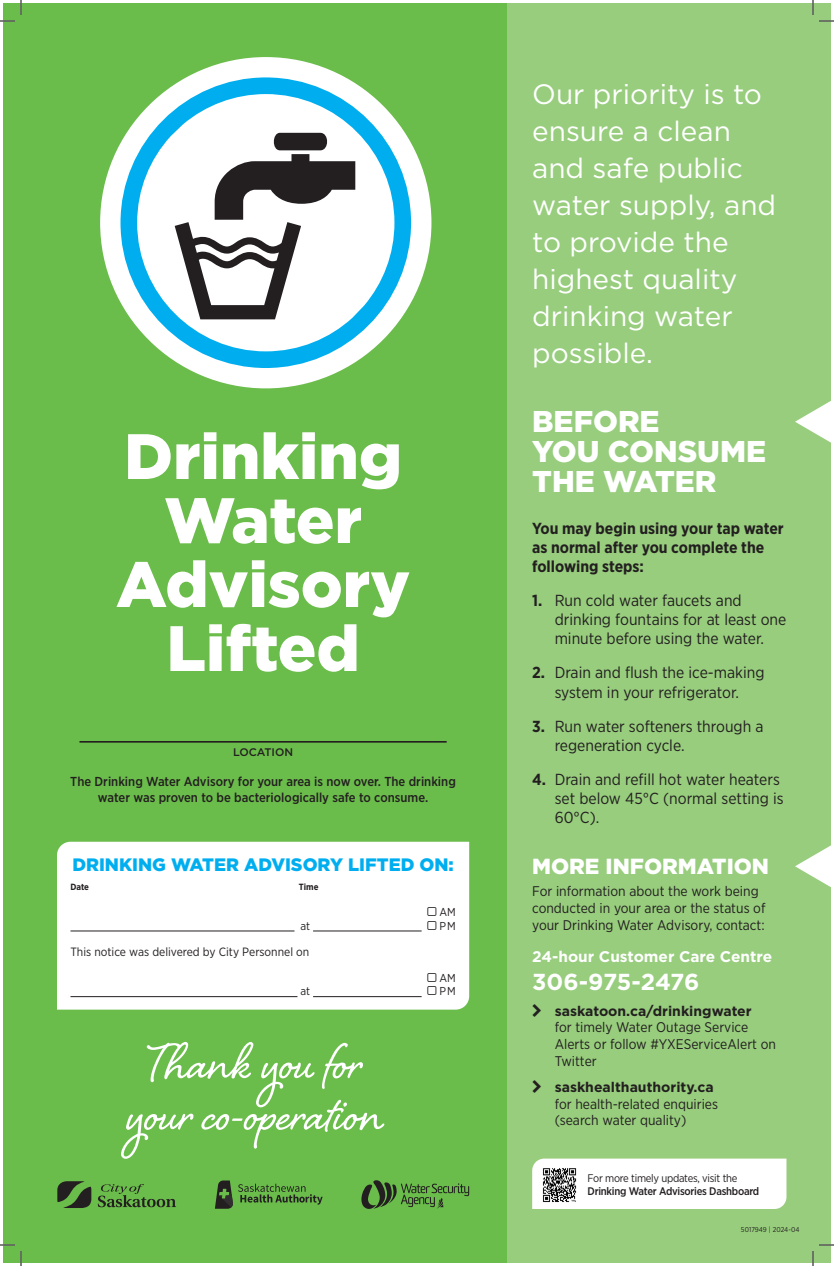
<style>
.page{position:relative;width:834px;height:1266px;background:#fff}
.page>*{position:absolute;margin:0;border:0;box-sizing:border-box;transform-origin:0 0}
.t1{font:64.3px/51.4px "Shelby";color:#fff;text-align:center}
.t2{font:900 64px/64px "Gotham";color:#fff;text-align:center}
.t3{font:900 30px/30px "Gotham";color:#fff}
.t4{font:28px/37px "Gotham";color:#fff}
.t5{font:700 23.1px "Gotham";letter-spacing:-.015em;color:#fff}
.t6{font:900 21.8px "Gotham";color:#fff}
.t7{font:900 18px "Gotham";color:#00aeef}
.t8{font:16px/19.2px "Gotham Narrow";color:#231f20}
.t9{font:700 16px/19.2px "Gotham Narrow";color:#231f20}
.t10{font:700 15.4px "Gotham";color:#fff}
.t11{font:14px/16.8px "Gotham Narrow";color:#231f20}
.t12{font:500 13px/15.6px "Gotham Narrow";color:#231f20;text-align:center}
.t13{font:12px "Gotham Narrow";color:#231f20}
.t14{font:11.5px "Gotham Narrow";color:#231f20}
.t15{font:500 11px/13.2px "Gotham Narrow";letter-spacing:-.025em;color:#231f20}
.t16{font:500 11px "Gotham";color:#231f20}
.t17{font:700 9px "Gotham Narrow";letter-spacing:-.005em;color:#231f20}
.t18{font:7px "Gotham Narrow";letter-spacing:.005em;color:#231f20}
.s1{font-weight:700}
.s2{font-family:"Gotham";font-weight:700}
.s3{font-weight:400}
</style>
<div class="page">
<div style="left:3px;top:3px;width:504px;height:1260px;background:#6bbd4b"></div>
<div style="left:507px;top:3px;width:324px;height:1260px;background:#97cd7d"></div>
<div style="left:100px;top:57px;width:331px;height:331px;background:#fff;border-radius:50%"></div>
<svg style="left:121px;top:77px;width:290px;height:291px"></svg>
<svg style="left:175px;top:133px;width:180px;height:186px"></svg>
<hr style="left:80px;top:741px;width:367px;height:2px;background:#231f20">
<div style="left:57px;top:842px;width:412px;height:168px;background:#fff"></div>
<hr style="left:70px;top:931px;width:224px;height:1px;background:#231f20">
<hr style="left:313px;top:931px;width:109px;height:1px;background:#231f20">
<hr style="left:70px;top:996px;width:227px;height:1px;background:#231f20">
<hr style="left:313px;top:996px;width:109px;height:1px;background:#231f20">
<svg style="left:57px;top:1181px;width:34px;height:27px"></svg>
<svg style="left:98px;top:1184px;width:78px;height:23px"></svg>
<svg style="left:361px;top:1180px;width:108px;height:29px"></svg>
<svg style="left:215px;top:1181px;width:108px;height:28px"></svg>
<svg style="left:795px;top:401px;width:36px;height:42px"></svg>
<svg style="left:795px;top:845px;width:36px;height:42px"></svg>
<div style="left:532px;top:1159px;width:254px;height:50px;background:#fff"></div>
<img style="left:539px;top:1164px;width:41px;height:41px">
<svg style="left:0;top:0;width:22px;height:22px"></svg>
<svg style="left:0;top:1244px;width:22px;height:22px"></svg>
<svg style="left:812px;top:0;width:22px;height:22px"></svg>
<svg style="left:812px;top:1244px;width:22px;height:22px"></svg>
<svg style="left:427px;top:907px;width:10px;height:23px"></svg>
<svg style="left:427px;top:973px;width:10px;height:22px"></svg>
<p class="t2" style="left:124px;top:424px;width:279px">Drinking<br>Water</p>
<p class="t2" style="left:116px;top:552px;width:296px">Advisory<br>Lifted</p>
<p class="t16" style="left:233px;top:745px;width:62px">LOCATION</p>
<p class="t12" style="left:70px;top:774px;width:387px">The Drinking Water Advisory for your area is now over. The drinking water was proven to be bacteriologically safe to consume.</p>
<p class="t7" style="left:72px;top:852px;width:383px">DRINKING WATER ADVISORY LIFTED ON:</p>
<p class="t17" style="left:70px;top:882px;width:20px">Date</p>
<p class="t17" style="left:299px;top:882px;width:21px">Time</p>
<p class="t14" style="left:439px;top:905px;width:18px">AM</p>
<p class="t14" style="left:300px;top:919px;width:11px">at</p>
<p class="t14" style="left:440px;top:919px;width:18px">PM</p>
<p class="t13" style="left:70px;top:944px;width:240px">This notice was delivered by City Personnel on</p>
<p class="t14" style="left:439px;top:971px;width:18px">AM</p>
<p class="t14" style="left:300px;top:984px;width:11px">at</p>
<p class="t14" style="left:440px;top:984px;width:18px">PM</p>
<p class="t1" style="left:126px;top:1030px;width:260px">Thank you for your co-operation</p>
<p class="t4" style="left:532px;top:75px;width:246px">Our priority is to ensure a clean and safe public water supply, and to provide the highest quality drinking water possible.</p>
<p class="t3" style="left:532px;top:406px;width:235px">BEFORE<br>YOU CONSUME<br>THE WATER</p>
<p class="t9" style="left:532px;top:518px;width:253px">You may begin using your tap water as normal after you complete the following steps:</p>
<p class="t8" style="left:555px;top:590px;width:233px;text-indent:-22px"><span class="s1">1.</span> Run cold water faucets and drinking fountains for at least one minute before using the water.</p>
<p class="t8" style="left:532px;top:663px;width:234px;text-align:center"><span class="s1">2.</span> Drain and flush the ice-making system in your refrigerator.</p>
<p class="t8" style="left:555px;top:716px;width:210px;text-indent:-22px"><span class="s1">3.</span> Run water softeners through a regeneration cycle.</p>
<p class="t8" style="left:555px;top:769px;width:231px;text-indent:-22px"><span class="s1">4.</span> Drain and refill hot water heaters set below 45°C (normal setting is<br>60°C).</p>
<p class="t6" style="left:532px;top:851px;width:238px">MORE INFORMATION</p>
<p class="t11" style="left:532px;top:883px;width:235px">For information about the work being conducted in your area or the status of your Drinking Water Advisory, contact:</p>
<p class="t10" style="left:532px;top:946px;width:241px">24-hour Customer Care Centre</p>
<p class="t5" style="left:532px;top:966px;width:169px">306-975-2476</p>
<p class="t11" style="left:555px;top:1002px;width:223px"><span class="s2">saskatoon.ca/drinkingwater<br></span>for timely Water Outage Service<br>Alerts or follow #YXEServiceAlert on<br>Twitter</p>
<p class="t11" style="left:555px;top:1078px;width:165px"><span class="s2">saskhealthauthority.ca </span>for health-related enquiries (search water quality)</p>
<p class="t15" style="left:588px;top:1171px;width:173px"><span class="s3">For more timely updates, visit the<br></span>Drinking Water Advisories Dashboard</p>
<p class="t18" style="left:741px;top:1225px;width:60px">5017949 | 2024-04</p>
</div>
